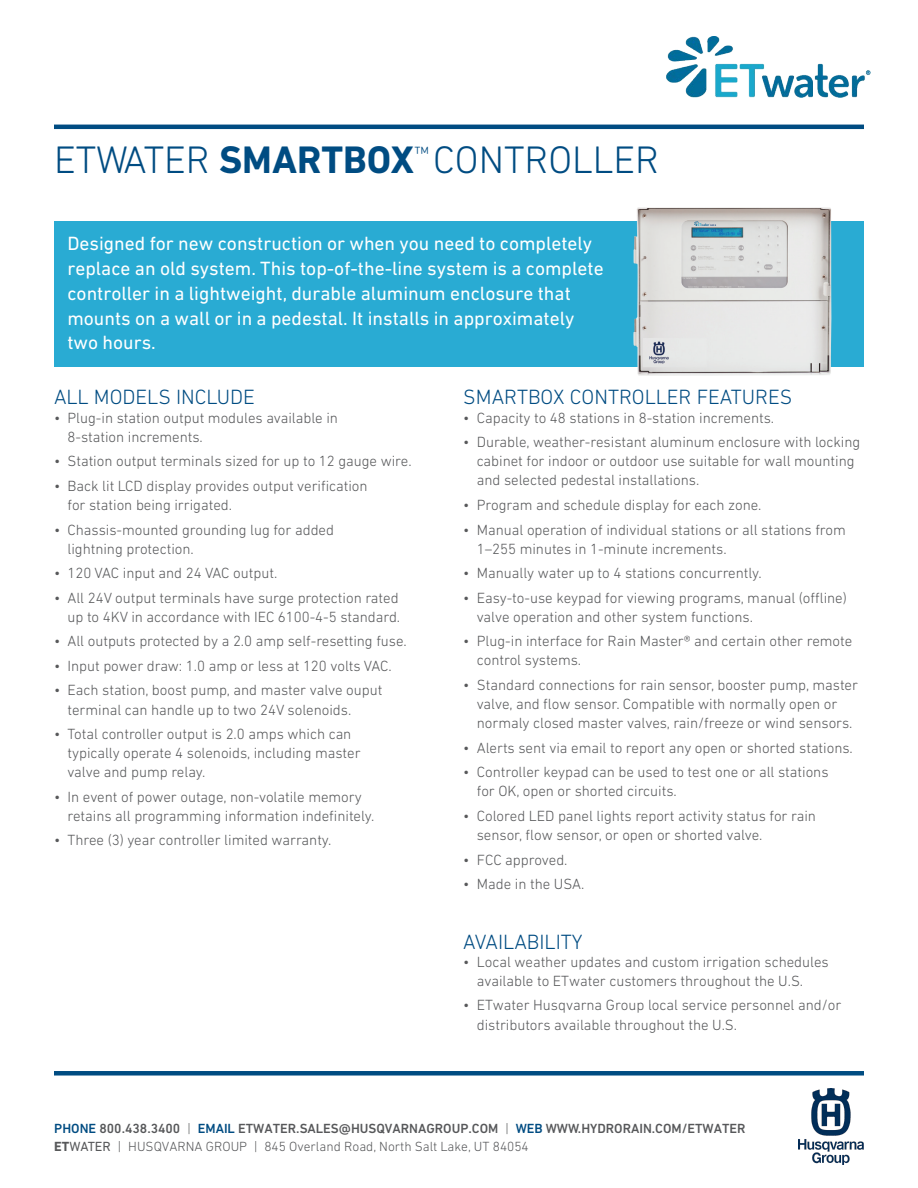
<style>
.page{position:relative;width:918px;height:1188px;background:#fff}
.page>*{position:absolute;margin:0;border:0;box-sizing:border-box;transform-origin:0 0}
.t1{font:300 39px "DIN Next LT Pro";color:#004c82}
.Subhead{font:300 21px "DIN Next LT Pro";color:#004c82}
.Proposal_Section_Int{font:19.5px/24.8px "DIN Next LT Pro";color:#fff}
.t2{font:300 15px/19.2px "DIN Next LT Pro";letter-spacing:-.005em;color:#57585a}
.t3{font:500 13.5px/18.6px "DIN Next LT Pro";color:#57585a}
.s1{font-weight:700}
.s2{color:#004c82}
.s3{font-weight:300}
.s4{font-weight:400}
</style>
<div class="page">
<hr style="left:54px;top:125px;width:810px;height:4px;background:#004c82">
<div style="left:54px;top:1071px;width:810px;height:5px;background:#004c82"></div>
<img style="left:667px;top:37px;width:203px;height:60px">
<div style="left:54px;top:221px;width:810px;height:146px;background:#29abd3"></div>
<img style="left:633px;top:207px;width:199px;height:169px">
<img style="left:798px;top:1089px;width:65px;height:75px">
<h1 class="t1" style="left:54px;top:137px;width:607px">ETWATER <span class="s1">SMARTBOX</span><sup>™</sup> CONTROLLER</h1>
<p class="Proposal_Section_Int" style="left:67px;top:231px;width:538px">Designed for new construction or when you need to completely replace an old system. This top-of-the-line system is a complete controller in a lightweight, durable aluminum enclosure that mounts on a wall or in a pedestal. It installs in approximately two hours.</p>
<p class="Subhead" style="left:54px;top:384px;width:202px">ALL MODELS INCLUDE</p>
<p class="t2" style="left:68px;top:408px;width:272px;text-indent:-14px">• Plug-in station output modules available in<br>8-station increments.</p>
<p class="t2" style="left:54px;top:451px;width:359px">• Station output terminals sized for up to 12 gauge wire.</p>
<p class="t2" style="left:68px;top:476px;width:302px;text-indent:-14px">• Back lit LCD display provides output verification for station being irrigated.</p>
<p class="t2" style="left:68px;top:520px;width:268px;text-indent:-14px">• Chassis-mounted grounding lug for added lightning protection.</p>
<p class="t2" style="left:54px;top:563px;width:225px">• 120 VAC input and 24 VAC output.</p>
<p class="t2" style="left:54px;top:588px;width:348px;text-align:right">• All 24V output terminals have surge protection rated up to 4KV in accordance with IEC 6100-4-5 standard.</p>
<p class="t2" style="left:54px;top:631px;width:354px">• All outputs protected by a 2.0 amp self-resetting fuse.</p>
<p class="t2" style="left:54px;top:656px;width:339px">• Input power draw: 1.0 amp or less at 120 volts VAC.</p>
<p class="t2" style="left:68px;top:681px;width:316px;text-indent:-14px">• Each station, boost pump, and master valve ouput terminal can handle up to two 24V solenoids.</p>
<p class="t2" style="left:68px;top:724px;width:295px;text-indent:-14px">• Total controller output is 2.0 amps which can typically operate 4 solenoids, including master valve and pump relay.</p>
<p class="t2" style="left:68px;top:787px;width:308px;text-indent:-14px">• In event of power outage, non-volatile memory retains all programming information indefinitely.</p>
<p class="t2" style="left:54px;top:831px;width:279px">• Three (3) year controller limited warranty.</p>
<p class="Subhead" style="left:463px;top:384px;width:331px">SMARTBOX CONTROLLER FEATURES</p>
<p class="t2" style="left:463px;top:408px;width:312px">• Capacity to 48 stations in 8-station increments.</p>
<p class="t2" style="left:477px;top:432px;width:385px;text-indent:-14px">• Durable, weather-resistant aluminum enclosure with locking cabinet for indoor or outdoor use suitable for wall mounting and selected pedestal installations.</p>
<p class="t2" style="left:463px;top:495px;width:300px">• Program and schedule display for each zone.</p>
<p class="t2" style="left:477px;top:520px;width:371px;text-indent:-14px">• Manual operation of individual stations or all stations from<br>1–255 minutes in 1-minute increments.</p>
<p class="t2" style="left:463px;top:563px;width:300px">• Manually water up to 4 stations concurrently.</p>
<p class="t2" style="left:477px;top:588px;width:372px;text-indent:-14px">• Easy-to-use keypad for viewing programs, manual (offline) valve operation and other system functions.</p>
<p class="t2" style="left:477px;top:631px;width:377px;text-indent:-14px">• Plug-in interface for Rain Master® and certain other remote control systems.</p>
<p class="t2" style="left:463px;top:675px;width:396px;text-align:center">• Standard connections for rain sensor, booster pump, master valve, and flow sensor. Compatible with normally open or normaly closed master valves, rain/freeze or wind sensors.</p>
<p class="t2" style="left:463px;top:738px;width:391px">• Alerts sent via email to report any open or shorted stations.</p>
<p class="t2" style="left:477px;top:762px;width:353px;text-indent:-14px">• Controller keypad can be used to test one or all stations for OK, open or shorted circuits.</p>
<p class="t2" style="left:477px;top:806px;width:341px;text-indent:-14px">• Colored LED panel lights report activity status for rain sensor, flow sensor, or open or shorted valve.</p>
<p class="t2" style="left:463px;top:850px;width:106px">• FCC approved.</p>
<p class="t2" style="left:463px;top:874px;width:123px">• Made in the USA.</p>
<p class="Subhead" style="left:463px;top:929px;width:121px">AVAILABILITY</p>
<p class="t2" style="left:477px;top:952px;width:353px;text-indent:-14px">• Local weather updates and custom irrigation schedules available to ETwater customers throughout the U.S.</p>
<p class="t2" style="left:477px;top:996px;width:366px;text-indent:-14px">• ETwater Husqvarna Group local service personnel and/or distributors available throughout the U.S.</p>
<p class="t3" style="left:54px;top:1119px;width:693px"><span class="s2">PHONE</span> 800.438.3400 <span class="s3">|</span> <span class="s2">EMAIL</span> ETWATER.SALES@HUSQVARNAGROUP.COM <span class="s3">|</span> <span class="s2">WEB</span> WWW.HYDRORAIN.COM/ETWATER<br><span class="s1">ET</span><span class="s4">WATER</span> <span class="s3">| HUSQVARNA GROUP | 845 Overland Road, North Salt Lake, UT 84054</span></p>
</div>
